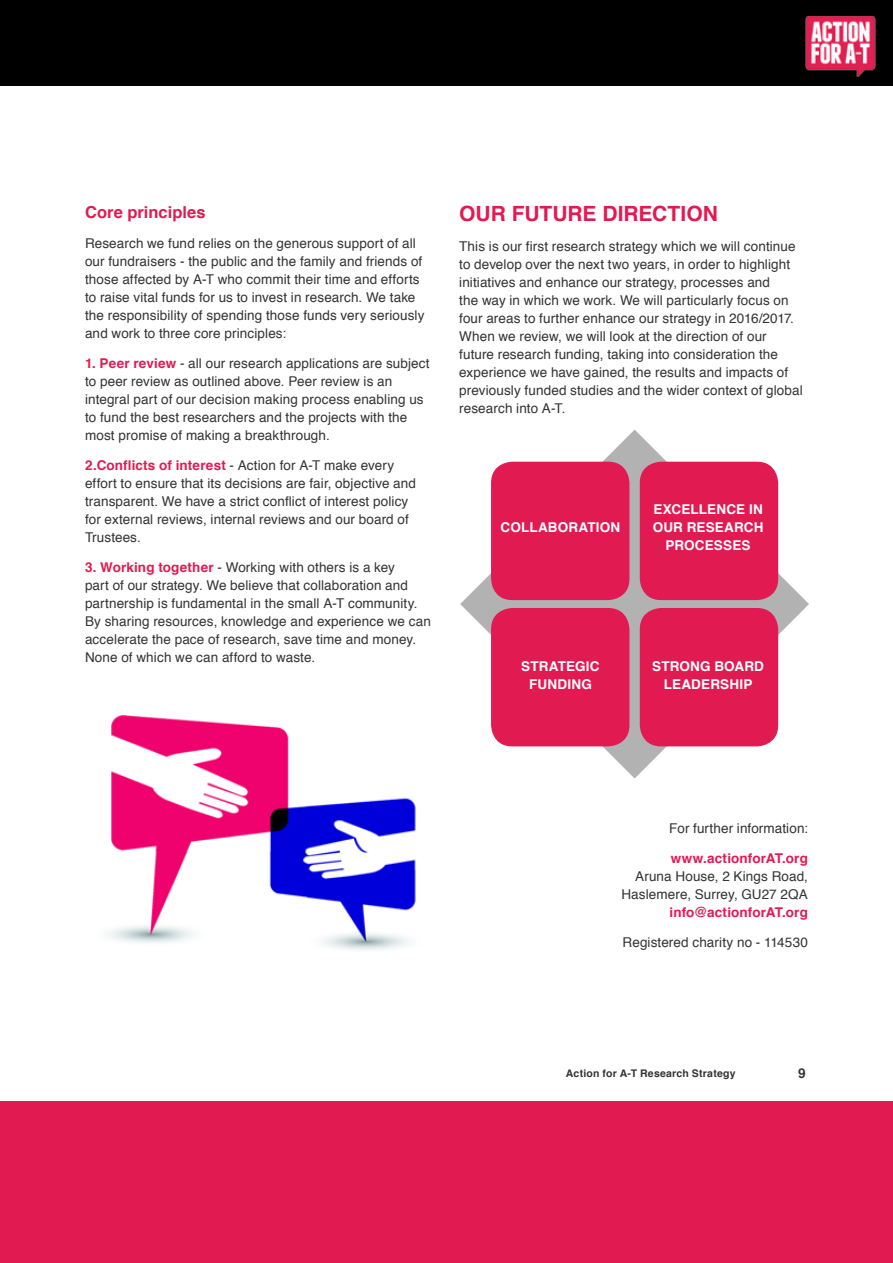
<style>
.page{position:relative;width:893px;height:1263px;background:#fff}
.page>*{position:absolute;margin:0;border:0;box-sizing:border-box;transform-origin:0 0}
.t1{font:700 21px "Helvetica";color:#e11b52}
.t2{font:700 16.5px "Helvetica";letter-spacing:.005em;color:#e11b52}
.t3{font:13.5px/18px "Helvetica";letter-spacing:.01em;color:#333}
.t4{font:700 13.5px/18px "Helvetica";letter-spacing:.01em;color:#fff;text-align:center}
.t5{font:700 13.5px "Helvetica";letter-spacing:.01em;color:#e11b52}
.t6{font:700 13.5px "Helvetica";color:#333}
.t7{font:700 10.5px "Helvetica";letter-spacing:.02em;color:#333}
.s1{font-weight:700;color:#e11b52}
</style>
<div class="page">
<div style="left:0;top:0;width:893px;height:85px;background:#000"></div>
<div style="left:0;top:1101px;width:893px;height:162px;background:#e11b52"></div>
<img style="left:806px;top:16px;width:69px;height:61px">
<img style="left:108px;top:716px;width:308px;height:234px">
<svg style="left:460px;top:430px;width:349px;height:348px"></svg>
<div style="left:491px;top:462px;width:138px;height:138px;background:#e11b52;border-radius:21px"></div>
<div style="left:491px;top:608px;width:138px;height:138px;background:#e11b52;border-radius:21px"></div>
<div style="left:640px;top:462px;width:138px;height:138px;background:#e11b52;border-radius:21px"></div>
<div style="left:640px;top:608px;width:138px;height:138px;background:#e11b52;border-radius:21px"></div>
<p class="t2" style="left:85px;top:198px;width:122px">Core principles</p>
<p class="t3" style="left:85px;top:234px;width:341px">Research we fund relies on the generous support of all our fundraisers - the public and the family and friends of those affected by A-T who commit their time and efforts to raise vital funds for us to invest in research. We take the responsibility of spending those funds very seriously and work to three core principles:</p>
<p class="t3" style="left:85px;top:354px;width:346px"><span class="s1">1. Peer review</span> - all our research applications are subject to peer review as outlined above. Peer review is an integral part of our decision making process enabling us to fund the best researchers and the projects with the most promise of making a breakthrough.</p>
<p class="t3" style="left:85px;top:456px;width:333px"><span class="s1">2.Conflicts of interest</span> - Action for A-T make every effort to ensure that its decisions are fair, objective and transparent. We have a strict conflict of interest policy for external reviews, internal reviews and our board of Trustees.</p>
<p class="t3" style="left:85px;top:558px;width:347px"><span class="s1">3. Working together</span> - Working with others is a key<br>part of our strategy. We believe that collaboration and partnership is fundamental in the small A-T community.<br>By sharing resources, knowledge and experience we can accelerate the pace of research, save time and money.<br>None of which we can afford to waste.</p>
<h1 class="t1" style="left:459px;top:197px;width:260px">OUR FUTURE DIRECTION</h1>
<p class="t3" style="left:459px;top:238px;width:345px">This is our first research strategy which we will continue to develop over the next two years, in order to highlight initiatives and enhance our strategy, processes and<br>the way in which we work. We will particularly focus on four areas to further enhance our strategy in 2016/2017.<br>When we review, we will look at the direction of our future research funding, taking into consideration the experience we have gained, the results and impacts of previously funded studies and the wider context of global research into A-T.</p>
<p class="t4" style="left:500px;top:518px;width:121px">COLLABORATION</p>
<p class="t4" style="left:653px;top:501px;width:112px">EXCELLENCE IN<br>OUR RESEARCH<br>PROCESSES</p>
<p class="t4" style="left:521px;top:657px;width:80px">STRATEGIC<br>FUNDING</p>
<p class="t4" style="left:652px;top:657px;width:113px">STRONG BOARD<br>LEADERSHIP</p>
<p class="t3" style="left:669px;top:820px;width:140px">For further information:</p>
<p class="t5" style="left:671px;top:847px;width:138px">www.actionforAT.org</p>
<p class="t3" style="left:621px;top:868px;width:188px;text-align:right">Aruna House, 2 Kings Road,<br>Haslemere, Surrey, GU27 2QA</p>
<p class="t5" style="left:669px;top:901px;width:140px">info@actionforAT.org</p>
<p class="t3" style="left:623px;top:934px;width:187px">Registered charity no - 114530</p>
<p class="t7" style="left:566px;top:1065px;width:171px">Action for A-T Research Strategy</p>
<p class="t6" style="left:798px;top:1062px;width:9px">9</p>
</div>
